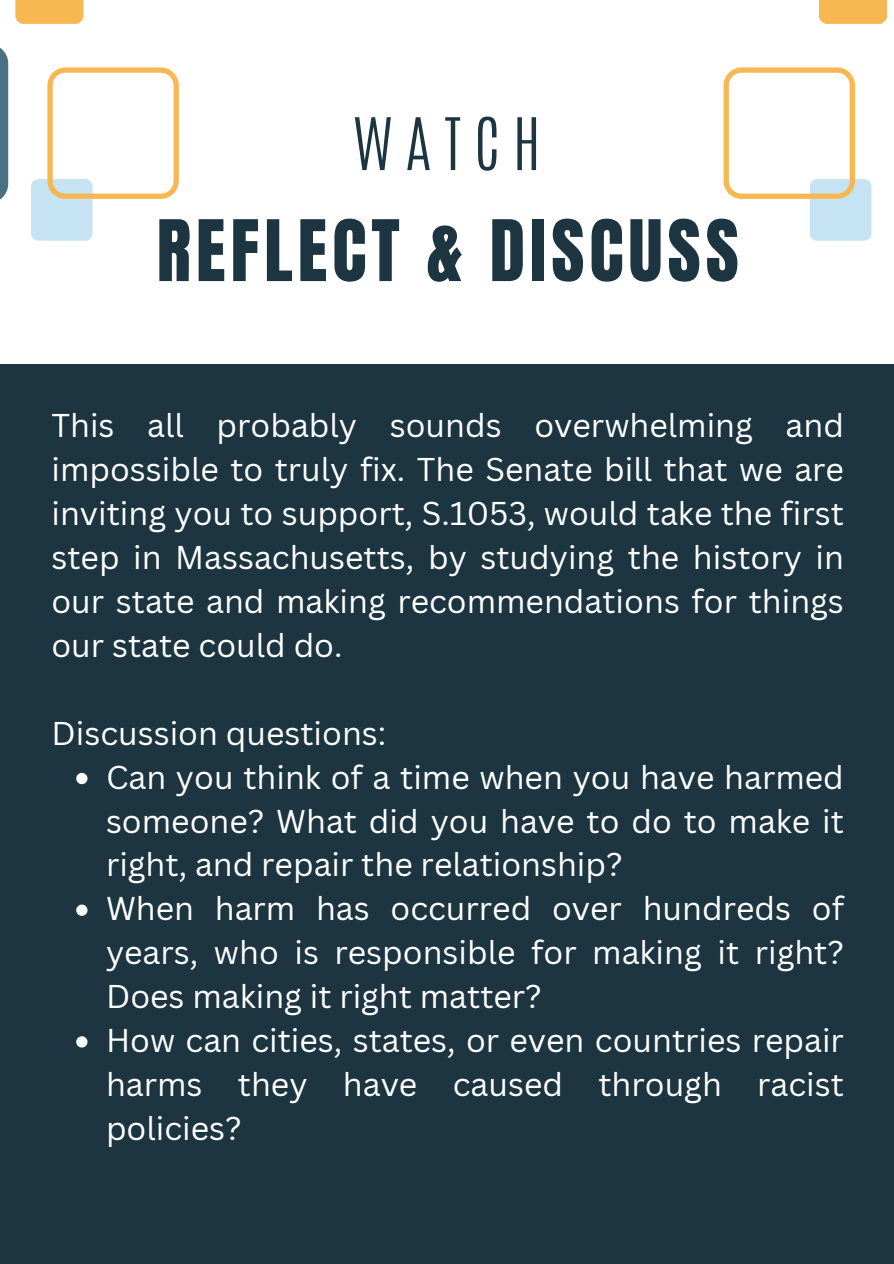
<style>
.page{position:relative;width:894px;height:1264px;background:#fff}
.page>*{position:absolute;margin:0;border:0;box-sizing:border-box;transform-origin:0 0}
.t1{font:72px "Anton";letter-spacing:.07em;color:#1d3540}
.t2{font:300 61.5px "Antonio";letter-spacing:.205em;color:#1d3540}
.t3{font:32.1px/43.8px "Canva Sans";color:#fff;text-align:justify}
</style>
<div class="page">
<div style="left:0;top:0;width:893px;height:1263px;background:#1d3540"></div>
<div style="left:0;top:0;width:893px;height:364px;background:#fff"></div>
<div style="left:809px;top:179px;width:62px;height:62px;background:#c5e3f2;border-radius:7px"></div>
<div style="left:819px;top:0;width:67px;height:24px;background:#f7b854"></div>
<svg style="left:723px;top:67px;width:131px;height:132px"></svg>
<svg style="left:0;top:48px;width:8px;height:152px"></svg>
<div style="left:31px;top:179px;width:62px;height:62px;background:#c5e3f2;border-radius:7px"></div>
<div style="left:15px;top:0;width:68px;height:24px;background:#f7b854"></div>
<svg style="left:47px;top:67px;width:132px;height:132px"></svg>
<svg style="left:76px;top:773px;width:11px;height:11px"></svg>
<svg style="left:76px;top:904px;width:11px;height:11px"></svg>
<svg style="left:76px;top:1036px;width:11px;height:11px"></svg>
<h2 class="t2" style="left:352px;top:100px;width:189px">WATCH</h2>
<h1 class="t1" style="left:157px;top:199px;width:583px">REFLECT &amp; DISCUSS</h1>
<p class="t3" style="left:51px;top:403px;width:793px">This all probably sounds overwhelming and impossible to truly fix. The Senate bill that we are inviting you to support, S.1053, would take the first step in Massachusetts, by studying the history in our state and making recommendations for things our state could do.</p>
<p class="t3" style="left:106px;top:710px;width:739px;text-align:left;text-indent:-55px">Discussion questions:<br>Can you think of a time when you have harmed someone? What did you have to do to make it right, and repair the relationship?<br>When harm has occurred over hundreds of years, who is responsible for making it right?<br>Does making it right matter?<br>How can cities, states, or even countries repair harms they have caused through racist policies?</p>
</div>
